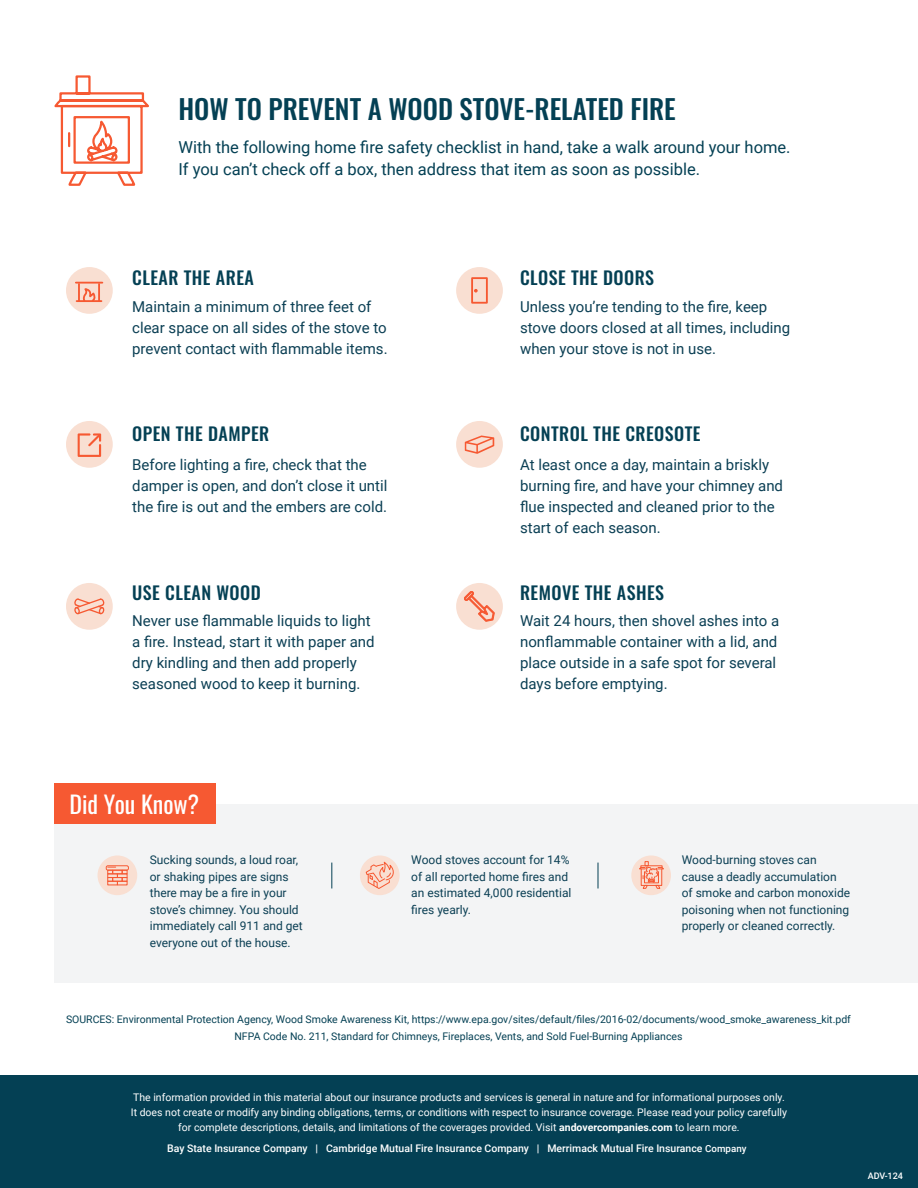
<style>
.page{position:relative;width:918px;height:1188px;background:#fff}
.page>*{position:absolute;margin:0;border:0;box-sizing:border-box;transform-origin:0 0}
.t1{font:500 27px "Oswald";color:#044054}
.t2{font:24px "Oswald";color:#fff}
.t3{font:500 18px "Oswald";letter-spacing:.025em;color:#044054}
.t4{font:16.5px/22.5px "Roboto";color:#044054}
.t5{font:15px/21px "Roboto";color:#0b3f54}
.t6{font:12px/16.5px "Roboto";color:#0b3f54}
.t7{font:10.5px "Roboto";color:#fff}
.t8{font:10.5px "Roboto";color:#044054}
.t9{font:500 10.5px "Roboto";color:#fff}
.t10{font:500 9px "Roboto";color:#fff}
.s1{font-weight:700}
.s2{font-size:9.75px}
</style>
<div class="page">
<div style="left:54px;top:804px;width:864px;height:179px;background:#f3f4f5"></div>
<svg style="left:331px;top:863px;width:1px;height:25px"></svg>
<svg style="left:598px;top:863px;width:1px;height:25px"></svg>
<div style="left:98px;top:855px;width:39px;height:40px;background:#f9dfd2;border-radius:50%"></div>
<div style="left:107px;top:881px;width:11px;height:4px;border:1px solid #f65932"></div>
<div style="left:112px;top:877px;width:11px;height:5px;border:1px solid #f65932"></div>
<div style="left:107px;top:874px;width:11px;height:4px;border:1px solid #f65932"></div>
<div style="left:117px;top:874px;width:10px;height:4px;border:1px solid #f65932"></div>
<svg style="left:122px;top:871px;width:5px;height:11px"></svg>
<div style="left:112px;top:870px;width:11px;height:4px;border:1px solid #f65932"></div>
<div style="left:106px;top:865px;width:23px;height:6px;border:1px solid #f65932;border-radius:2px"></div>
<svg style="left:107px;top:867px;width:9px;height:15px"></svg>
<div style="left:54px;top:783px;width:162px;height:41px;background:#f65932"></div>
<div style="left:360px;top:855px;width:40px;height:40px;background:#f9dfd2;border-radius:50%"></div>
<svg style="left:365px;top:862px;width:30px;height:27px"></svg>
<div style="left:631px;top:855px;width:40px;height:40px;background:#f9dfd2;border-radius:50%"></div>
<svg style="left:639px;top:861px;width:25px;height:28px"></svg>
<div style="left:66px;top:267px;width:47px;height:47px;background:#f9dfd2;border-radius:50%"></div>
<hr style="left:77px;top:300px;width:24px;height:2px;background:#f65932">
<svg style="left:78px;top:284px;width:22px;height:17px"></svg>
<hr style="left:76px;top:282px;width:26px;height:2px;background:#f65932">
<div style="left:66px;top:421px;width:47px;height:47px;background:#f9dfd2;border-radius:50%"></div>
<svg style="left:78px;top:433px;width:23px;height:24px"></svg>
<div style="left:66px;top:583px;width:47px;height:47px;background:#f9dfd2;border-radius:50%"></div>
<svg style="left:74px;top:598px;width:31px;height:17px"></svg>
<div style="left:456px;top:267px;width:47px;height:47px;background:#f9dfd2;border-radius:50%"></div>
<div style="left:471px;top:277px;width:17px;height:27px;border:2px solid #f65932"></div>
<div style="left:456px;top:421px;width:47px;height:47px;background:#f9dfd2;border-radius:50%"></div>
<svg style="left:465px;top:435px;width:29px;height:19px"></svg>
<div style="left:456px;top:583px;width:47px;height:47px;background:#f9dfd2;border-radius:50%"></div>
<svg style="left:464px;top:591px;width:31px;height:31px"></svg>
<div style="left:0;top:1076px;width:918px;height:112px;background:#044054"></div>
<svg style="left:54px;top:75px;width:95px;height:111px"></svg>
<p class="t1" style="left:178px;top:85px;width:499px">HOW TO PREVENT A WOOD STOVE-RELATED FIRE</p>
<p class="t4" style="left:178px;top:135px;width:614px">With the following home fire safety checklist in hand, take a walk around your home.<br>If you can’t check off a box, then address that item as soon as possible.</p>
<p class="t3" style="left:132px;top:262px;width:123px">CLEAR THE AREA</p>
<p class="t3" style="left:520px;top:262px;width:136px">CLOSE THE DOORS</p>
<p class="t5" style="left:132px;top:295px;width:257px">Maintain a minimum of three feet of clear space on all sides of the stove to prevent contact with flammable items.</p>
<p class="t5" style="left:520px;top:295px;width:272px">Unless you’re tending to the fire, keep stove doors closed at all times, including when your stove is not in use.</p>
<p class="t3" style="left:132px;top:417px;width:139px">OPEN THE DAMPER</p>
<p class="t3" style="left:520px;top:417px;width:182px">CONTROL THE CREOSOTE</p>
<p class="t5" style="left:132px;top:454px;width:257px">Before lighting a fire, check that the damper is open, and don’t close it until the fire is out and the embers are cold.</p>
<p class="t5" style="left:520px;top:454px;width:265px">At least once a day, maintain a briskly burning fire, and have your chimney and flue inspected and cleaned prior to the start of each season.</p>
<p class="t3" style="left:132px;top:577px;width:130px">USE CLEAN WOOD</p>
<p class="t3" style="left:520px;top:577px;width:146px">REMOVE THE ASHES</p>
<p class="t5" style="left:132px;top:609px;width:244px">Never use flammable liquids to light a fire. Instead, start it with paper and dry kindling and then add properly seasoned wood to keep it burning.</p>
<p class="t5" style="left:520px;top:609px;width:261px">Wait 24 hours, then shovel ashes into a nonflammable container with a lid, and place outside in a safe spot for several days before emptying.</p>
<p class="t2" style="left:69px;top:783px;width:131px">Did You Know?</p>
<p class="t6" style="left:150px;top:851px;width:155px">Sucking sounds, a loud roar, or shaking pipes are signs there may be a fire in your stove’s chimney. You should immediately call 911 and get everyone out of the house.</p>
<p class="t6" style="left:411px;top:851px;width:162px">Wood stoves account for 14% of all reported home fires and an estimated 4,000 residential fires yearly.</p>
<p class="t6" style="left:682px;top:851px;width:170px">Wood-burning stoves can cause a deadly accumulation of smoke and carbon monoxide poisoning when not functioning properly or cleaned correctly.</p>
<p class="t8" style="left:66px;top:1011px;width:786px">SOURCES: Environmental Protection Agency, Wood Smoke Awareness Kit, https://www.epa.gov/sites/default/files/2016-02/documents/wood_smoke_awareness_kit.pdf</p>
<p class="t8" style="left:234px;top:1029px;width:450px">NFPA Code No. 211, Standard for Chimneys, Fireplaces, Vents, and Sold Fuel-Burning Appliances</p>
<p class="t7" style="left:133px;top:1090px;width:653px">The information provided in this material about our insurance products and services is general in nature and for informational purposes only.</p>
<p class="t7" style="left:131px;top:1105px;width:658px">It does not create or modify any binding obligations, terms, or conditions with respect to insurance coverage. Please read your policy carefully</p>
<p class="t7" style="left:178px;top:1120px;width:563px">for complete descriptions, details, and limitations of the coverages provided. Visit <span class="s1">andovercompanies.com</span> to learn more.</p>
<p class="t9" style="left:167px;top:1141px;width:581px">Bay State Insurance Company | Cambridge Mutual Fire Insurance Company | Merrimack Mutual Fire Insurance <span class="s2">Company</span></p>
<p class="t10" style="left:868px;top:1170px;width:37px">ADV-124</p>
</div>
